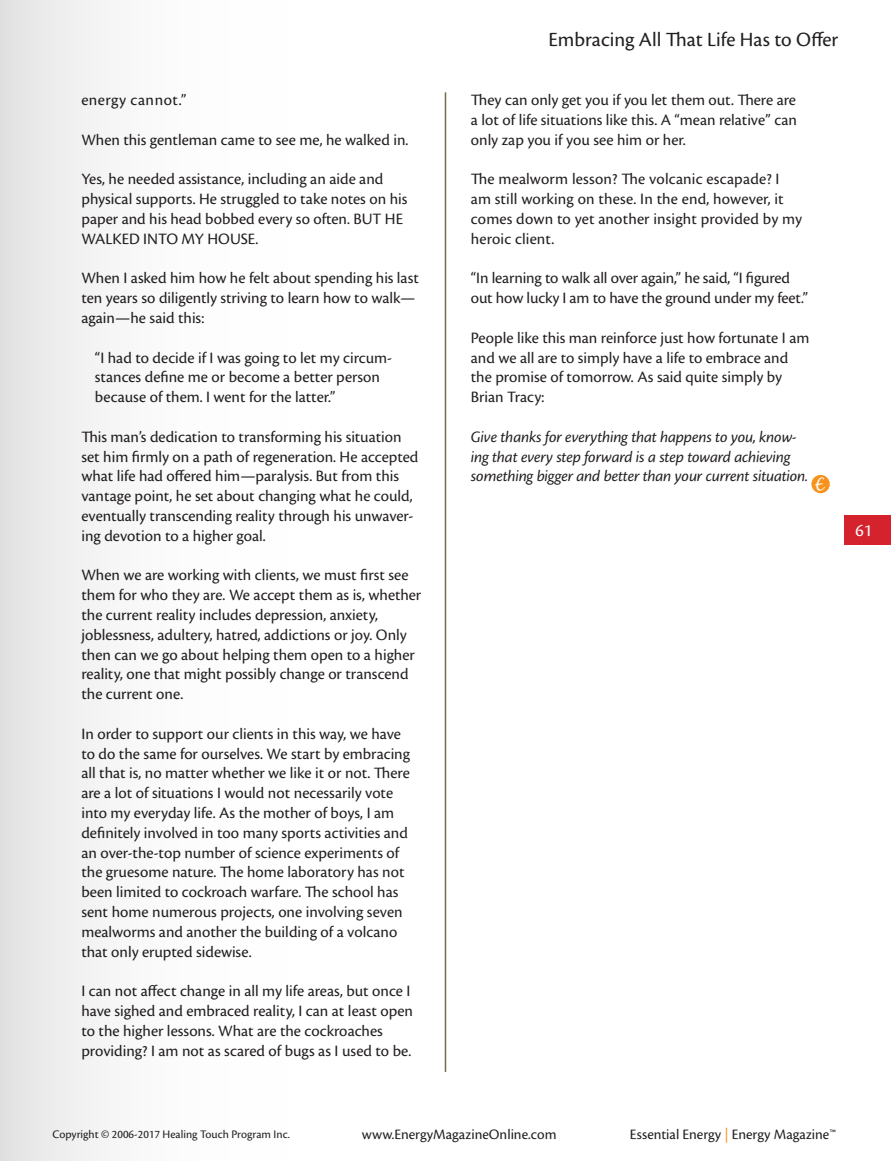
<style>
.page{position:relative;width:891px;height:1161px;background:#fff}
.page>*{position:absolute;margin:0;border:0;box-sizing:border-box;transform-origin:0 0}
.t1{font:21px "Cronos Pro";color:#231f20}
.t2{font:18px "Cronos Pro";color:#fff}
.t3{font:16.8px "Black Jack";color:#fff}
.Indent{font:16.5px/19.8px "Cronos Pro";color:#231f20}
.t4{font:italic 16.5px/19.8px "Cronos Pro";letter-spacing:-.015em;color:#231f20}
.Indent-2{font:16.5px "Cronos Pro";letter-spacing:.03em;color:#231f20}
.t5{font:15px "Cronos Pro";color:#231f20}
.t6{font:12px "Cronos Pro";color:#231f20}
.s1{color:#f7931d}
</style>
<div class="page">
<img style="left:0;top:0;width:1px;height:412px">
<hr style="left:445px;top:92px;width:1px;height:980px;background:#766b45">
<div style="left:845px;top:515px;width:46px;height:30px;background:#d4232d"></div>
<div style="left:811px;top:475px;width:19px;height:18px;background:#f7931d;border-radius:50%"></div>
<div style="left:1px;top:0;width:338px;height:1161px;background:linear-gradient(to right,#e9eaea,#fff)"></div>
<p class="Indent-2" style="left:81px;top:91px;width:107px">energy cannot.”</p>
<p class="Indent" style="left:81px;top:130px;width:328px">When this gentleman came to see me, he walked in.</p>
<p class="Indent" style="left:81px;top:169px;width:328px">Yes, he needed assistance, including an aide and physical supports. He struggled to take notes on his paper and his head bobbed every so often. BUT HE WALKED INTO MY HOUSE.</p>
<p class="Indent" style="left:81px;top:268px;width:339px">When I asked him how he felt about spending his last ten years so diligently striving to learn how to walk— again—he said this:</p>
<p class="Indent" style="left:95px;top:348px;width:299px">“I had to decide if I was going to let my circum&shy;stances define me or become a better person because of them. I went for the latter.”</p>
<p class="Indent" style="left:81px;top:427px;width:339px">This man’s dedication to transforming his situation set him firmly on a path of regeneration. He accepted what life had offered him—paralysis. But from this vantage point, he set about changing what he could, eventually transcending reality through his unwaver&shy;ing devotion to a higher goal.</p>
<p class="Indent" style="left:81px;top:565px;width:341px">When we are working with clients, we must first see them for who they are. We accept them as is, whether the current reality includes depression, anxiety, joblessness, adultery, hatred, addictions or joy. Only then can we go about helping them open to a higher reality, one that might possibly change or transcend the current one.</p>
<p class="Indent" style="left:81px;top:724px;width:330px">In order to support our clients in this way, we have to do the same for ourselves. We start by embracing all that is, no matter whether we like it or not. There are a lot of situations I would not necessarily vote into my everyday life. As the mother of boys, I am definitely involved in too many sports activities and an over-the-top number of science experiments of the gruesome nature. The home laboratory has not been limited to cockroach warfare. The school has sent home numerous projects, one involving seven mealworms and another the building of a volcano that only erupted sidewise.</p>
<p class="Indent" style="left:81px;top:981px;width:333px">I can not affect change in all my life areas, but once I have sighed and embraced reality, I can at least open to the higher lessons. What are the cockroaches providing? I am not as scared of bugs as I used to be.</p>
<p class="t1" style="left:548px;top:28px;width:291px">Embracing All That Life Has to Offer</p>
<p class="Indent" style="left:471px;top:90px;width:328px;text-align:justify">They can only get you if you let them out. There are a lot of life situations like this. A “mean relative” can only zap you if you see him or her.</p>
<p class="Indent" style="left:471px;top:169px;width:310px">The mealworm lesson? The volcanic escapade? I</p>
<p class="Indent" style="left:471px;top:189px;width:333px">am still working on these. In the end, however, it comes down to yet another insight provided by my heroic client.</p>
<p class="Indent" style="left:471px;top:268px;width:339px">“In learning to walk all over again,” he said, “I figured out how lucky I am to have the ground under my feet.”</p>
<p class="Indent" style="left:471px;top:328px;width:340px">People like this man reinforce just how fortunate I am and we all are to simply have a life to embrace and the promise of tomorrow. As said quite simply by Brian Tracy:</p>
<p class="t4" style="left:471px;top:427px;width:339px">Give thanks for everything that happens to you, know&shy;ing that every step forward is a step toward achieving something bigger and better than your current situation.</p>
<p class="t3" style="left:815px;top:475px;width:10px">E</p>
<p class="t2" style="left:855px;top:520px;width:18px">61</p>
<p class="t6" style="left:52px;top:1127px;width:239px">Copyright © 2006-2017 Healing Touch Program Inc.</p>
<p class="t5" style="left:362px;top:1126px;width:196px">www.EnergyMagazineOnline.com</p>
<p class="t5" style="left:630px;top:1126px;width:208px">Essential Energy <span class="s1">|</span> Energy Magazine™</p>
</div>
